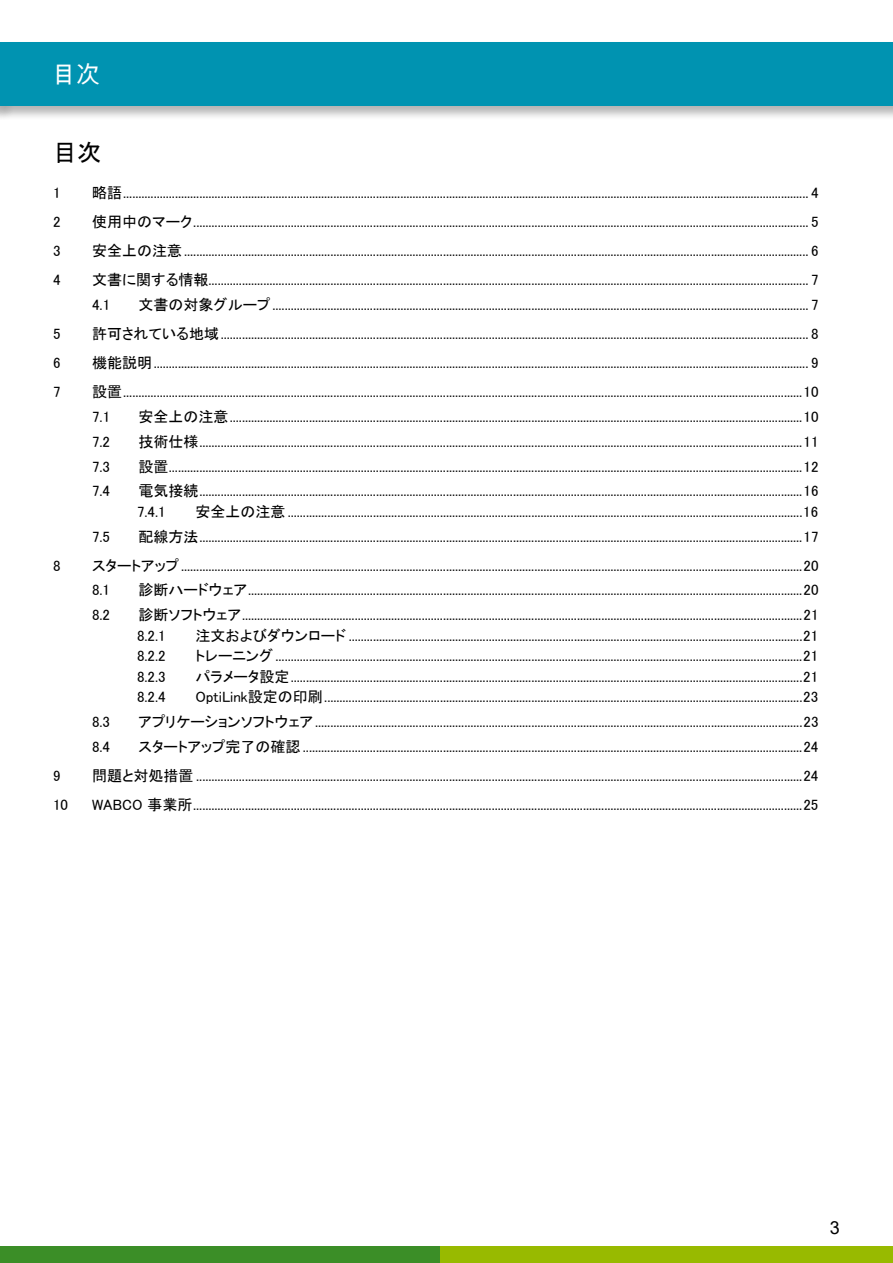
<style>
.page{position:relative;width:893px;height:1263px;background:#fff}
.page>*{position:absolute;margin:0;border:0;box-sizing:border-box;transform-origin:0 0}
.t1{font:24px "Arial Unicode MS";color:#fff}
.t2{font:24px "MS P Gothic";color:#000}
.t3{font:18px "Arial";color:#000}
.t4{font:15px/24.8px "MS P Gothic";color:#000}
</style>
<div class="page">
<div style="left:0;top:1246px;width:440px;height:17px;background:#3b8e27"></div>
<div style="left:440px;top:1246px;width:453px;height:17px;background:#98ba00"></div>
<div style="left:0;top:40px;width:893px;height:80px;background:#000;opacity:.3"></div>
<div style="left:0;top:43px;width:893px;height:63px;background:#0093b1"></div>
<hr style="left:0;top:0;width:1px;height:145px;background:#fff">
<hr style="left:0;top:1149px;width:1px;height:114px;background:#fff">
<h1 class="t1" style="left:52px;top:57px;width:49px">目次</h1>
<h1 class="t2" style="left:53px;top:140px;width:50px">目次</h1>
<p class="t4" style="left:53px;top:181px;width:9px">1</p>
<p class="t4" style="left:92px;top:181px;width:728px">略語................................................................................................................................................................................................................................. 4</p>
<p class="t4" style="left:53px;top:210px;width:9px">2</p>
<p class="t4" style="left:92px;top:210px;width:728px">使用中のマーク.......................................................................................................................................................................................................... 5</p>
<p class="t4" style="left:53px;top:239px;width:9px">3</p>
<p class="t4" style="left:92px;top:239px;width:728px">安全上の注意............................................................................................................................................................................................................. 6</p>
<p class="t4" style="left:53px;top:268px;width:9px">4</p>
<p class="t4" style="left:92px;top:268px;width:728px">文書に関する情報..................................................................................................................................................................................................... 7<br>4.1</p>
<p class="t4" style="left:139px;top:292px;width:681px">文書の対象グループ................................................................................................................................................................................ 7</p>
<p class="t4" style="left:53px;top:321px;width:9px">5</p>
<p class="t4" style="left:92px;top:321px;width:728px">許可されている地域................................................................................................................................................................................................. 8</p>
<p class="t4" style="left:53px;top:350px;width:9px">6</p>
<p class="t4" style="left:92px;top:350px;width:728px">機能説明....................................................................................................................................................................................................................... 9</p>
<p class="t4" style="left:53px;top:379px;width:9px">7</p>
<p class="t4" style="left:92px;top:379px;width:728px">設置...............................................................................................................................................................................................................................10<br>7.1</p>
<p class="t4" style="left:139px;top:404px;width:681px">安全上の注意............................................................................................................................................................................................10</p>
<p class="t4" style="left:92px;top:429px;width:20px">7.2</p>
<p class="t4" style="left:139px;top:429px;width:681px">技術仕様......................................................................................................................................................................................................11</p>
<p class="t4" style="left:92px;top:454px;width:20px">7.3</p>
<p class="t4" style="left:139px;top:454px;width:681px">設置................................................................................................................................................................................................................12</p>
<p class="t4" style="left:92px;top:478px;width:20px">7.4</p>
<p class="t4" style="left:137px;top:481px;width:683px;line-height:20.5px">電気接続......................................................................................................................................................................................................16<br>7.4.1</p>
<p class="t4" style="left:196px;top:499px;width:624px">安全上の注意.........................................................................................................................................................................16</p>
<p class="t4" style="left:92px;top:524px;width:20px">7.5</p>
<p class="t4" style="left:139px;top:524px;width:681px">配線方法......................................................................................................................................................................................................17</p>
<p class="t4" style="left:53px;top:553px;width:9px">8</p>
<p class="t4" style="left:92px;top:553px;width:728px">スタートアップ............................................................................................................................................................................................................20<br>8.1</p>
<p class="t4" style="left:139px;top:577px;width:681px">診断ハードウェア......................................................................................................................................................................................20</p>
<p class="t4" style="left:92px;top:602px;width:20px">8.2</p>
<p class="t4" style="left:137px;top:604px;width:683px;line-height:20.5px">診断ソフトウェア........................................................................................................................................................................................21<br>8.2.1</p>
<p class="t4" style="left:196px;top:623px;width:624px">注文およびダウンロード .....................................................................................................................................................21</p>
<p class="t4" style="left:137px;top:643px;width:30px">8.2.2</p>
<p class="t4" style="left:196px;top:643px;width:624px">トレーニング.............................................................................................................................................................................21</p>
<p class="t4" style="left:137px;top:664px;width:30px">8.2.3</p>
<p class="t4" style="left:196px;top:664px;width:624px">パラメータ設定........................................................................................................................................................................21</p>
<p class="t4" style="left:137px;top:684px;width:30px">8.2.4</p>
<p class="t4" style="left:196px;top:684px;width:624px">OptiLink設定の印刷.............................................................................................................................................................23</p>
<p class="t4" style="left:92px;top:709px;width:20px">8.3</p>
<p class="t4" style="left:139px;top:709px;width:681px">アプリケーションソフトウェア................................................................................................................................................................23</p>
<p class="t4" style="left:92px;top:734px;width:20px">8.4</p>
<p class="t4" style="left:139px;top:734px;width:681px">スタートアップ完了の確認 ....................................................................................................................................................................24</p>
<p class="t4" style="left:53px;top:763px;width:9px">9</p>
<p class="t4" style="left:92px;top:763px;width:728px">問題と対処措置 .......................................................................................................................................................................................................24</p>
<p class="t4" style="left:53px;top:792px;width:16px">10</p>
<p class="t4" style="left:92px;top:792px;width:728px">WABCO 事業所........................................................................................................................................................................................................25</p>
<p class="t3" style="left:830px;top:1215px;width:12px">3</p>
</div>
